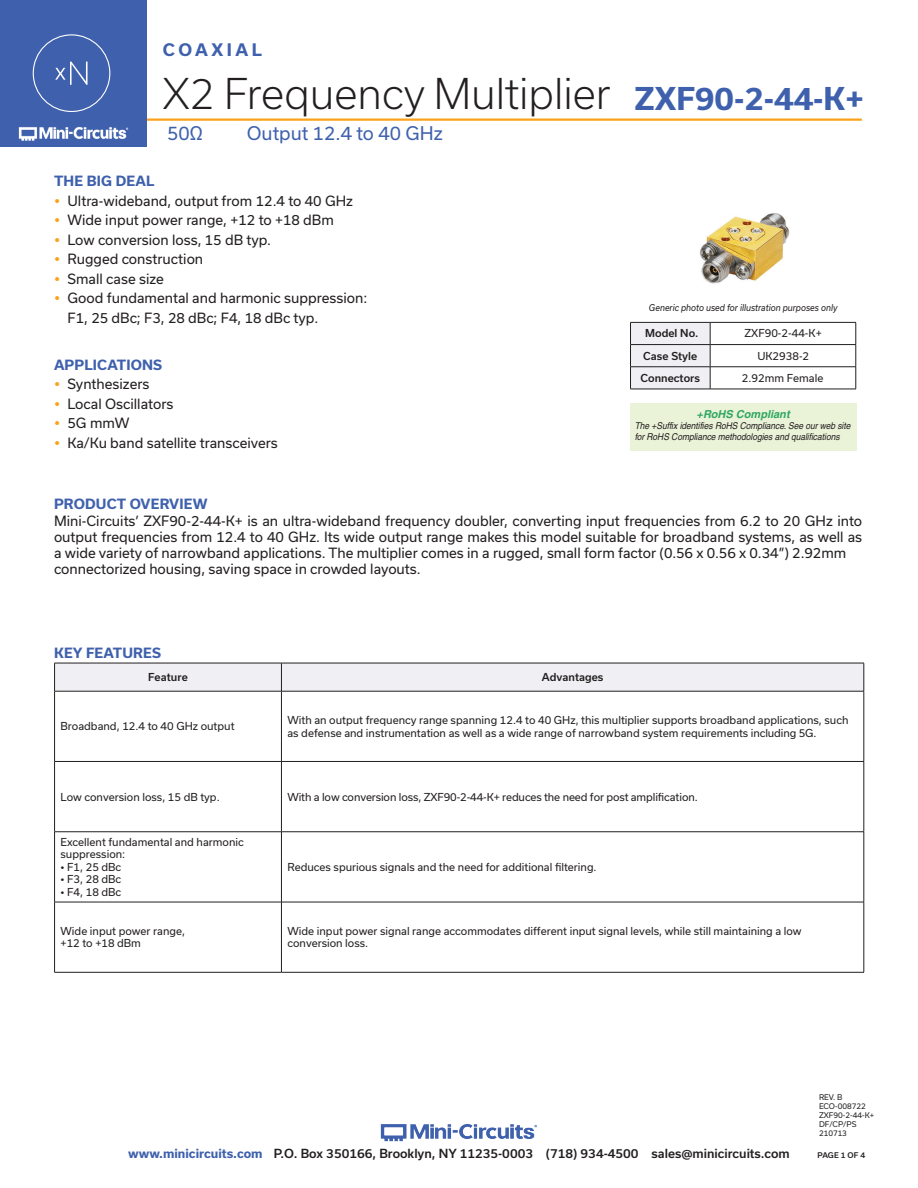
<style>
.page{position:relative;width:918px;height:1188px;background:#fff}
.page>*{position:absolute;margin:0;border:0;box-sizing:border-box;transform-origin:0 0}
.t1{font:300 40.5px "Usual";color:#231f20}
.Frequency{font:18px "Usual";color:#3f61ad}
.t2{font:700 16.5px "Usual";letter-spacing:.215em;color:#3f61ad}
.Regular_Copy{font:13.5px/16.2px "Usual";color:#231f20;text-align:justify}
.Blue_Headers{font:700 13.5px "Usual";letter-spacing:.015em;color:#3f61ad}
.t3{font:500 12px "Usual";color:#231f20}
.t4{font:italic 700 10.95px "Helvetica";color:rgb(0 148 68/.8)}
.Table_Body_Left_Just{font:10.5px/12.6px "Usual";color:#231f20}
.Table_Header_Center{font:500 10.5px "Usual";color:#231f20}
.Table_Body_Center{font:10.5px "Usual";color:#231f20}
.t5{font:italic 9.45px/11.2px "Helvetica";letter-spacing:-.005em;color:#231f20;scale:.9 1}
.Generic_photo_text{font:italic 9px "Usual";color:#231f20;scale:.9 1}
.Revision{font:7.5px "Usual";color:#231f20}
.t6{font:500 7.5px "Usual";color:#231f20}
.s1{font-weight:700;font-size:30px;color:#3f61ad}
.s2{font-weight:700;color:#3f61ad}
</style>
<div class="page">
<img style="left:380px;top:1124px;width:157px;height:18px">
<hr style="left:129px;top:118px;width:733px;height:3px;background:#faa31a">
<div style="left:0;top:0;width:147px;height:147px;background:#3f61ad"></div>
<img style="left:18px;top:127px;width:111px;height:14px">
<div style="left:33px;top:34px;width:77px;height:78px;border:1px solid #fff;border-radius:50%"></div>
<svg style="left:55px;top:62px;width:33px;height:23px"></svg>
<hr style="left:917px;top:0;width:1px;height:147px;background:#3f61ad">
<svg style="left:54px;top:663px;width:811px;height:28px"></svg>
<hr style="left:54px;top:691px;width:227px;height:1px;background:#231f20">
<hr style="left:54px;top:691px;width:1px;height:70px;background:#231f20">
<hr style="left:281px;top:691px;width:583px;height:1px;background:#231f20">
<hr style="left:281px;top:691px;width:1px;height:70px;background:#231f20">
<hr style="left:864px;top:691px;width:1px;height:70px;background:#231f20">
<hr style="left:54px;top:761px;width:227px;height:1px;background:#231f20">
<hr style="left:54px;top:762px;width:1px;height:70px;background:#231f20">
<hr style="left:281px;top:761px;width:583px;height:1px;background:#231f20">
<hr style="left:281px;top:762px;width:1px;height:70px;background:#231f20">
<hr style="left:864px;top:762px;width:1px;height:70px;background:#231f20">
<hr style="left:54px;top:831px;width:227px;height:1px;background:#231f20">
<hr style="left:54px;top:832px;width:1px;height:70px;background:#231f20">
<hr style="left:281px;top:831px;width:583px;height:1px;background:#231f20">
<hr style="left:281px;top:832px;width:1px;height:70px;background:#231f20">
<hr style="left:864px;top:832px;width:1px;height:70px;background:#231f20">
<hr style="left:54px;top:902px;width:227px;height:1px;background:#231f20">
<hr style="left:54px;top:902px;width:1px;height:70px;background:#231f20">
<hr style="left:281px;top:902px;width:583px;height:1px;background:#231f20">
<hr style="left:281px;top:902px;width:1px;height:70px;background:#231f20">
<hr style="left:864px;top:902px;width:1px;height:70px;background:#231f20">
<hr style="left:54px;top:972px;width:227px;height:1px;background:#231f20">
<hr style="left:281px;top:972px;width:583px;height:1px;background:#231f20">
<div style="left:630px;top:404px;width:226px;height:47px;background:#eaf2d8"></div>
<img style="left:699px;top:213px;width:91px;height:71px">
<hr style="left:710px;top:322px;width:146px;height:1px;background:#231f20">
<hr style="left:710px;top:344px;width:146px;height:1px;background:#231f20">
<hr style="left:710px;top:367px;width:146px;height:1px;background:#231f20">
<svg style="left:630px;top:322px;width:81px;height:67px"></svg>
<svg style="left:856px;top:323px;width:1px;height:66px"></svg>
<hr style="left:630px;top:389px;width:80px;height:1px;background:#231f20">
<hr style="left:710px;top:389px;width:146px;height:1px;background:#231f20">
<p class="t2" style="left:163px;top:41px;width:101px">COAXIAL</p>
<h1 class="t1" style="left:163px;top:70px;width:703px">X2 Frequency Multiplier <span class="s1">ZXF90-2-44-K+</span></h1>
<p class="Frequency" style="left:167px;top:123px;width:37px">50Ω</p>
<p class="Frequency" style="left:247px;top:123px;width:198px">Output 12.4 to 40 GHz</p>
<p class="Blue_Headers" style="left:54px;top:173px;width:102px">THE BIG DEAL</p>
<p class="Regular_Copy" style="left:68px;top:193px;width:287px">Ultra-wideband, output from 12.4 to 40 GHz</p>
<p class="Regular_Copy" style="left:68px;top:212px;width:268px">Wide input power range, +12 to +18 dBm</p>
<p class="Regular_Copy" style="left:68px;top:232px;width:205px">Low conversion loss, 15 dB typ.</p>
<p class="Regular_Copy" style="left:68px;top:251px;width:137px">Rugged construction</p>
<p class="Regular_Copy" style="left:68px;top:271px;width:98px">Small case size</p>
<p class="Regular_Copy" style="left:68px;top:288px;width:301px;line-height:19.5px">Good fundamental and harmonic suppression:<br>F1, 25 dBc; F3, 28 dBc; F4, 18 dBc typ.</p>
<p class="Blue_Headers" style="left:54px;top:357px;width:110px">APPLICATIONS</p>
<p class="Regular_Copy" style="left:68px;top:376px;width:83px">Synthesizers</p>
<p class="Regular_Copy" style="left:68px;top:396px;width:107px">Local Oscillators</p>
<p class="Regular_Copy" style="left:68px;top:415px;width:63px">5G mmW</p>
<p class="Regular_Copy" style="left:68px;top:435px;width:212px">Ka/Ku band satellite transceivers</p>
<p class="Generic_photo_text" style="left:649px;top:302px;width:211px">Generic photo used for illustration purposes only</p>
<p class="Table_Header_Center" style="left:645px;top:327px;width:55px">Model No.</p>
<p class="Table_Body_Center" style="left:744px;top:327px;width:79px">ZXF90-2-44-K+</p>
<p class="Table_Header_Center" style="left:643px;top:350px;width:55px">Case Style</p>
<p class="Table_Body_Center" style="left:757px;top:350px;width:53px">UK2938-2</p>
<p class="Table_Header_Center" style="left:641px;top:372px;width:61px">Connectors</p>
<p class="Table_Body_Center" style="left:742px;top:372px;width:83px">2.92mm Female</p>
<p class="t4" style="left:697px;top:407px;width:95px">+RoHS Compliant</p>
<p class="t5" style="left:635px;top:420px;width:241px">The +Suffix identifies RoHS Compliance. See our web site for RoHS Compliance methodologies and qualifications</p>
<p class="Blue_Headers" style="left:54px;top:496px;width:155px">PRODUCT OVERVIEW</p>
<p class="Regular_Copy" style="left:54px;top:512px;width:810px">Mini-Circuits’ ZXF90-2-44-K+ is an ultra-wideband frequency doubler, converting input frequencies from 6.2 to 20 GHz into output frequencies from 12.4 to 40 GHz. Its wide output range makes this model suitable for broadband systems, as well as a wide variety of narrowband applications. The multiplier comes in a rugged, small form factor (0.56 x 0.56 x 0.34”) 2.92mm</p>
<p class="Regular_Copy" style="left:54px;top:561px;width:368px">connectorized housing, saving space in crowded layouts.</p>
<p class="Blue_Headers" style="left:54px;top:645px;width:108px">KEY FEATURES</p>
<p class="Table_Header_Center" style="left:148px;top:671px;width:41px">Feature</p>
<p class="Table_Header_Center" style="left:542px;top:671px;width:63px">Advantages</p>
<p class="Table_Body_Left_Just" style="left:61px;top:720px;width:175px">Broadband, 12.4 to 40 GHz output</p>
<p class="Table_Body_Left_Just" style="left:287px;top:714px;width:563px">With an output frequency range spanning 12.4 to 40 GHz, this multiplier supports broadband applications, such as defense and instrumentation as well as a wide range of narrowband system requirements including 5G.</p>
<p class="Table_Body_Left_Just" style="left:61px;top:790px;width:161px">Low conversion loss, 15 dB typ.</p>
<p class="Table_Body_Left_Just" style="left:287px;top:790px;width:412px">With a low conversion loss, ZXF90-2-44-K+ reduces the need for post amplification.</p>
<p class="Table_Body_Left_Just" style="left:61px;top:835px;width:185px">Excellent fundamental and harmonic suppression:</p>
<p class="Table_Body_Left_Just" style="left:61px;top:861px;width:62px">• F1, 25 dBc</p>
<p class="Table_Body_Left_Just" style="left:61px;top:873px;width:62px">• F3, 28 dBc</p>
<p class="Table_Body_Left_Just" style="left:61px;top:886px;width:62px">• F4, 18 dBc</p>
<p class="Table_Body_Left_Just" style="left:287px;top:861px;width:311px">Reduces spurious signals and the need for additional filtering.</p>
<p class="Table_Body_Left_Just" style="left:61px;top:925px;width:126px">Wide input power range,</p>
<p class="Table_Body_Left_Just" style="left:61px;top:937px;width:82px">+12 to +18 dBm</p>
<p class="Table_Body_Left_Just" style="left:287px;top:925px;width:516px">Wide input power signal range accommodates different input signal levels, while still maintaining a low conversion loss.</p>
<p class="Revision" style="left:819px;top:1093px;width:25px">REV. B</p>
<p class="Revision" style="left:819px;top:1102px;width:48px">ECO-008722</p>
<p class="Revision" style="left:819px;top:1111px;width:57px">ZXF90-2-44-K+</p>
<p class="Revision" style="left:819px;top:1120px;width:39px">DF/CP/PS</p>
<p class="Revision" style="left:819px;top:1129px;width:30px">210713</p>
<p class="t3" style="left:128px;top:1146px;width:663px"><span class="s2">www.minicircuits.com</span> P.O. Box 350166, Brooklyn, NY 11235-0003 (718) 934-4500 sales@minicircuits.com</p>
<p class="t6" style="left:818px;top:1151px;width:49px">PAGE 1 OF 4</p>
</div>
